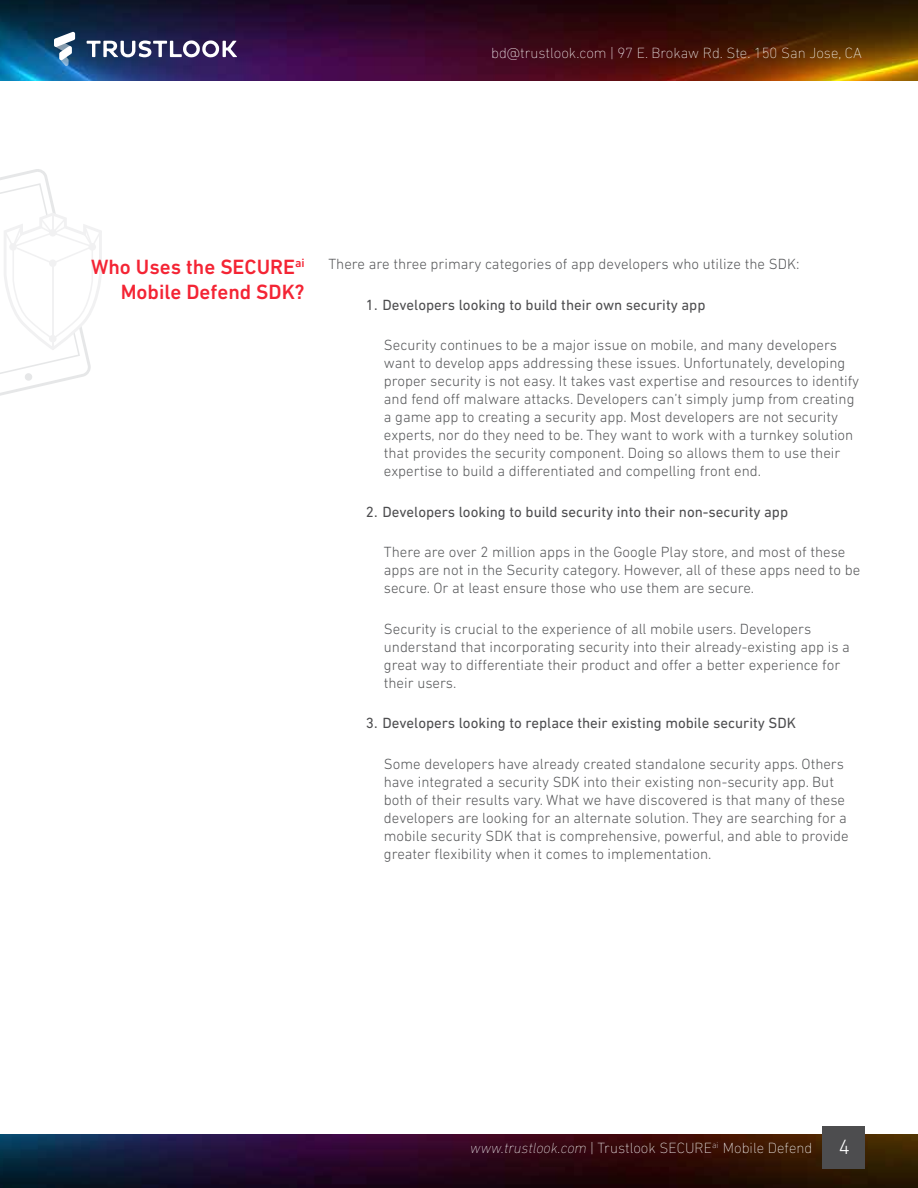
<style>
.page{position:relative;width:918px;height:1188px;background:#fff}
.page>*{position:absolute;margin:0;border:0;box-sizing:border-box;transform-origin:0 0}
.t1{font:500 21px/25.2px "DIN Next LT Pro";color:#f42434;text-align:right}
.t2{font:300 21px "DIN Next LT Pro";color:#fff}
.t3{font:300 15px/18px "DIN Next LT Pro";color:#58595b}
.t4{font:15px "DIN Next LT Pro";color:#4d4d4f}
.t5{font:200 15px "DIN Next LT Pro";color:#fff}
.s1{font-style:italic}
</style>
<div class="page">
<img style="left:0;top:0;width:918px;height:81px">
<img style="left:0;top:1134px;width:918px;height:54px">
<svg style="left:54px;top:31px;width:21px;height:35px"></svg>
<svg style="left:87px;top:40px;width:150px;height:18px"></svg>
<div style="left:822px;top:1126px;width:43px;height:43px;background:#4d4d4f"></div>
<svg style="left:0;top:169px;width:102px;height:227px"></svg>
<p class="t5" style="left:491px;top:44px;width:372px">bd@trustlook.com | 97 E. Brokaw Rd. Ste. 150 San Jose, CA</p>
<h1 class="t1" style="left:91px;top:254px;width:215px">Who Uses the SECURE<sup>ai<br></sup>Mobile Defend SDK?</h1>
<p class="t3" style="left:328px;top:255px;width:473px">There are three primary categories of app developers who utilize the SDK:</p>
<p class="t4" style="left:366px;top:296px;width:341px">1. Developers looking to build their own security app</p>
<p class="t3" style="left:384px;top:336px;width:477px">Security continues to be a major issue on mobile, and many developers want to develop apps addressing these issues. Unfortunately, developing proper security is not easy. It takes vast expertise and resources to identify and fend off malware attacks. Developers can’t simply jump from creating a game app to creating a security app. Most developers are not security experts, nor do they need to be. They want to work with a turnkey solution that provides the security component. Doing so allows them to use their expertise to build a differentiated and compelling front end.</p>
<p class="t4" style="left:366px;top:503px;width:424px">2. Developers looking to build security into their non-security app</p>
<p class="t3" style="left:384px;top:543px;width:478px">There are over 2 million apps in the Google Play store, and most of these apps are not in the Security category. However, all of these apps need to be secure. Or at least ensure those who use them are secure.</p>
<p class="t3" style="left:384px;top:619px;width:468px">Security is crucial to the experience of all mobile users. Developers understand that incorporating security into their already-existing app is a great way to differentiate their product and offer a better experience for their users.</p>
<p class="t4" style="left:366px;top:714px;width:432px">3. Developers looking to replace their existing mobile security SDK</p>
<p class="t3" style="left:384px;top:754px;width:466px">Some developers have already created standalone security apps. Others have integrated a security SDK into their existing non-security app. But both of their results vary. What we have discovered is that many of these developers are looking for an alternate solution. They are searching for a mobile security SDK that is comprehensive, powerful, and able to provide greater flexibility when it comes to implementation.</p>
<p class="t5" style="left:470px;top:1140px;width:344px"><span class="s1">www.trustlook.com</span> | Trustlook SECURE<sup>ai</sup> Mobile Defend</p>
<h1 class="t2" style="left:839px;top:1135px;width:13px">4</h1>
</div>
